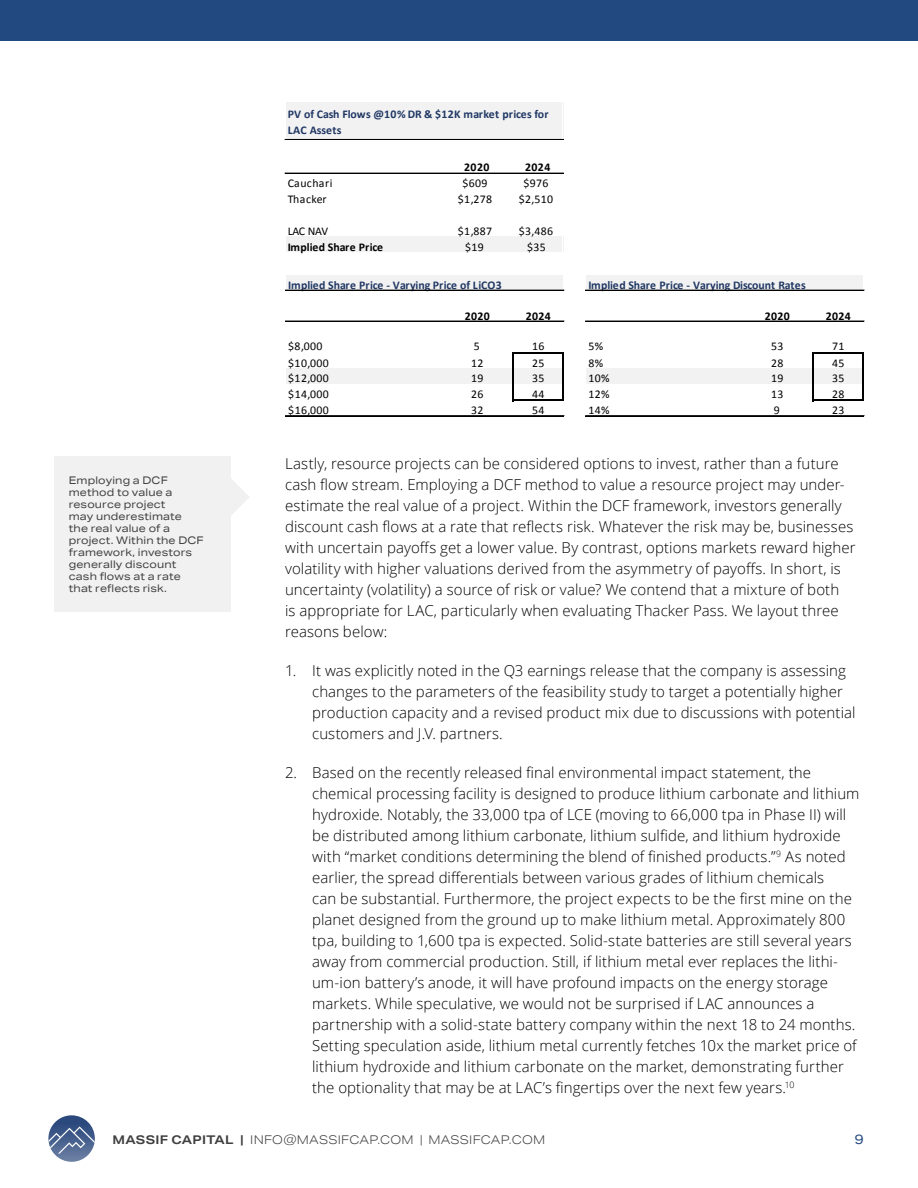
<style>
.page{position:relative;width:918px;height:1188px;background:#fff}
.page>*{position:absolute;margin:0;border:0;box-sizing:border-box;transform-origin:0 0}
.t1{font:300 15px/21px "Open Sans";letter-spacing:.005em;color:#000}
.t2{font:13.5px "Aktiv Grotesk Ex";color:#234981}
.t3{font:300 12px "Aktiv Grotesk Ex";letter-spacing:.02em;color:#404040}
.t4{font:11.85px "Calibri";letter-spacing:.03em;color:#000}
.t5{font:700 11.85px/15.5px "Calibri";color:#203764}
.t6{font:700 11.85px "Calibri";letter-spacing:.03em;color:#000}
.t7{font:700 11.85px "Calibri";letter-spacing:-.005em;color:#000}
.t8{font:11.85px "Calibri";letter-spacing:.01em;color:#000}
.t9{font:10.5px/12px "Aktiv Grotesk Ex";letter-spacing:.015em;color:#404040}
.s1{font-weight:700}
</style>
<div class="page">
<svg style="left:49px;top:1116px;width:46px;height:38px"></svg>
<div style="left:0;top:0;width:918px;height:40px;background:#234981"></div>
<div style="left:286px;top:102px;width:277px;height:38px;background:#f2f2f2"></div>
<div style="left:286px;top:237px;width:277px;height:16px;background:#f2f2f2"></div>
<svg style="left:563px;top:237px;width:1px;height:15px"></svg>
<hr style="left:286px;top:252px;width:277px;height:1px;background:#fff">
<hr style="left:285px;top:139px;width:278px;height:1px;background:#000">
<hr style="left:285px;top:173px;width:278px;height:1px;background:#000">
<div style="left:286px;top:276px;width:278px;height:15px;background:#f2f2f2"></div>
<svg style="left:563px;top:276px;width:1px;height:14px"></svg>
<div style="left:286px;top:368px;width:278px;height:17px;background:#f2f2f2"></div>
<div style="left:286px;top:384px;width:278px;height:33px;background:#fff"></div>
<hr style="left:286px;top:290px;width:278px;height:1px;background:#000">
<hr style="left:286px;top:321px;width:278px;height:1px;background:#000">
<hr style="left:514px;top:352px;width:50px;height:2px;background:#000">
<hr style="left:512px;top:352px;width:2px;height:49px;background:#000">
<hr style="left:514px;top:399px;width:50px;height:2px;background:#000">
<hr style="left:562px;top:354px;width:2px;height:47px;background:#000">
<hr style="left:286px;top:415px;width:278px;height:1px;background:#000">
<hr style="left:286px;top:416px;width:278px;height:1px;background:#000">
<div style="left:587px;top:276px;width:277px;height:15px;background:#f2f2f2"></div>
<svg style="left:863px;top:276px;width:1px;height:14px"></svg>
<div style="left:587px;top:368px;width:277px;height:17px;background:#f2f2f2"></div>
<div style="left:587px;top:384px;width:277px;height:33px;background:#fff"></div>
<hr style="left:586px;top:290px;width:278px;height:1px;background:#000">
<hr style="left:586px;top:321px;width:278px;height:1px;background:#000">
<hr style="left:814px;top:352px;width:50px;height:2px;background:#000">
<hr style="left:812px;top:352px;width:2px;height:49px;background:#000">
<hr style="left:814px;top:399px;width:50px;height:2px;background:#000">
<hr style="left:862px;top:354px;width:2px;height:47px;background:#000">
<hr style="left:586px;top:415px;width:278px;height:1px;background:#000">
<hr style="left:586px;top:416px;width:278px;height:1px;background:#000">
<div style="left:54px;top:457px;width:177px;height:155px;background:#f1f1f2"></div>
<svg style="left:231px;top:479px;width:18px;height:36px"></svg>
<p class="t5" style="left:288px;top:106px;width:262px">PV of Cash Flows @10% DR &amp; $12K market prices for<br>LAC Assets</p>
<p class="t6" style="left:464px;top:159px;width:27px">2020</p>
<p class="t6" style="left:525px;top:159px;width:27px">2024</p>
<p class="t9" style="left:69px;top:474px;width:136px">Employing a DCF method to value a resource project<br>may underestimate the real value of a project. Within the DCF framework, investors generally discount cash flows at a rate that reflects risk.</p>
<p class="t4" style="left:288px;top:175px;width:46px">Cauchari</p>
<p class="t4" style="left:462px;top:175px;width:27px">$609</p>
<p class="t4" style="left:523px;top:175px;width:27px">$976</p>
<p class="t8" style="left:288px;top:190px;width:40px">Thacker</p>
<p class="t4" style="left:458px;top:190px;width:36px">$1,278</p>
<p class="t4" style="left:519px;top:190px;width:36px">$2,510</p>
<p class="t4" style="left:288px;top:223px;width:42px">LAC NAV</p>
<p class="t4" style="left:458px;top:223px;width:36px">$1,887</p>
<p class="t4" style="left:519px;top:223px;width:36px">$3,486</p>
<p class="t7" style="left:288px;top:239px;width:97px">Implied Share Price</p>
<p class="t4" style="left:465px;top:239px;width:20px">$19</p>
<p class="t4" style="left:527px;top:239px;width:20px">$35</p>
<p class="t5" style="left:288px;top:277px;width:215px">Implied Share Price - Varying Price of LiCO3</p>
<p class="t6" style="left:465px;top:307px;width:27px">2020</p>
<p class="t6" style="left:526px;top:307px;width:27px">2024</p>
<p class="t4" style="left:288px;top:338px;width:36px">$8,000</p>
<p class="t4" style="left:474px;top:338px;width:7px">5</p>
<p class="t4" style="left:532px;top:338px;width:14px">16</p>
<p class="t4" style="left:288px;top:355px;width:42px">$10,000</p>
<p class="t4" style="left:471px;top:355px;width:14px">12</p>
<p class="t4" style="left:532px;top:355px;width:14px">25</p>
<p class="t4" style="left:288px;top:370px;width:42px">$12,000</p>
<p class="t4" style="left:471px;top:370px;width:14px">19</p>
<p class="t4" style="left:532px;top:370px;width:14px">35</p>
<p class="t4" style="left:288px;top:386px;width:42px">$14,000</p>
<p class="t4" style="left:471px;top:386px;width:14px">26</p>
<p class="t4" style="left:532px;top:386px;width:14px">44</p>
<p class="t4" style="left:288px;top:402px;width:42px">$16,000</p>
<p class="t4" style="left:471px;top:402px;width:14px">32</p>
<p class="t4" style="left:532px;top:402px;width:14px">54</p>
<p class="t5" style="left:588px;top:277px;width:219px">Implied Share Price - Varying Discount Rates</p>
<p class="t6" style="left:765px;top:307px;width:27px">2020</p>
<p class="t6" style="left:826px;top:307px;width:27px">2024</p>
<p class="t4" style="left:588px;top:338px;width:16px">5%</p>
<p class="t4" style="left:771px;top:338px;width:14px">53</p>
<p class="t4" style="left:832px;top:338px;width:14px">71</p>
<p class="t4" style="left:588px;top:355px;width:16px">8%</p>
<p class="t4" style="left:771px;top:355px;width:14px">28</p>
<p class="t4" style="left:832px;top:355px;width:14px">45</p>
<p class="t4" style="left:588px;top:370px;width:23px">10%</p>
<p class="t4" style="left:771px;top:370px;width:14px">19</p>
<p class="t4" style="left:832px;top:370px;width:14px">35</p>
<p class="t4" style="left:588px;top:386px;width:23px">12%</p>
<p class="t4" style="left:771px;top:386px;width:14px">13</p>
<p class="t4" style="left:832px;top:386px;width:14px">28</p>
<p class="t4" style="left:588px;top:402px;width:23px">14%</p>
<p class="t4" style="left:774px;top:402px;width:7px">9</p>
<p class="t4" style="left:832px;top:402px;width:14px">23</p>
<p class="t1" style="left:285px;top:452px;width:572px">Lastly, resource projects can be considered options to invest, rather than a future cash flow stream. Employing a DCF method to value a resource project may under&shy;estimate the real value of a project. Within the DCF framework, investors generally discount cash flows at a rate that reflects risk. Whatever the risk may be, businesses with uncertain payoffs get a lower value. By contrast, options markets reward higher volatility with higher valuations derived from the asymmetry of payoffs. In short, is uncertainty (volatility) a source of risk or value? We contend that a mixture of both<br>is appropriate for LAC, particularly when evaluating Thacker Pass. We layout three reasons below:</p>
<p class="t1" style="left:312px;top:659px;width:545px;text-indent:-27px">1. It was explicitly noted in the Q3 earnings release that the company is assessing changes to the parameters of the feasibility study to target a potentially higher production capacity and a revised product mix due to discussions with potential customers and J.V. partners.</p>
<p class="t1" style="left:312px;top:761px;width:549px;text-indent:-27px">2. Based on the recently released final environmental impact statement, the chemical processing facility is designed to produce lithium carbonate and lithium hydroxide. Notably, the 33,000 tpa of LCE (moving to 66,000 tpa in Phase II) will be distributed among lithium carbonate, lithium sulfide, and lithium hydroxide with “market conditions determining the blend of finished products.”<sup>9</sup> As noted earlier, the spread differentials between various grades of lithium chemicals<br>can be substantial. Furthermore, the project expects to be the first mine on the planet designed from the ground up to make lithium metal. Approximately 800 tpa, building to 1,600 tpa is expected. Solid-state batteries are still several years away from commercial production. Still, if lithium metal ever replaces the lithi&shy;um-ion battery’s anode, it will have profound impacts on the energy storage markets. While speculative, we would not be surprised if LAC announces a partnership with a solid-state battery company within the next 18 to 24 months.<br>Setting speculation aside, lithium metal currently fetches 10x the market price of lithium hydroxide and lithium carbonate on the market, demonstrating further the optionality that may be at LAC’s fingertips over the next few years.<sup>10</sup></p>
<p class="t3" style="left:113px;top:1132px;width:434px"><span class="s1">MASSIF CAPITAL |</span> INFO@MASSIFCAP.COM | MASSIFCAP.COM</p>
<p class="t2" style="left:855px;top:1131px;width:11px">9</p>
</div>
